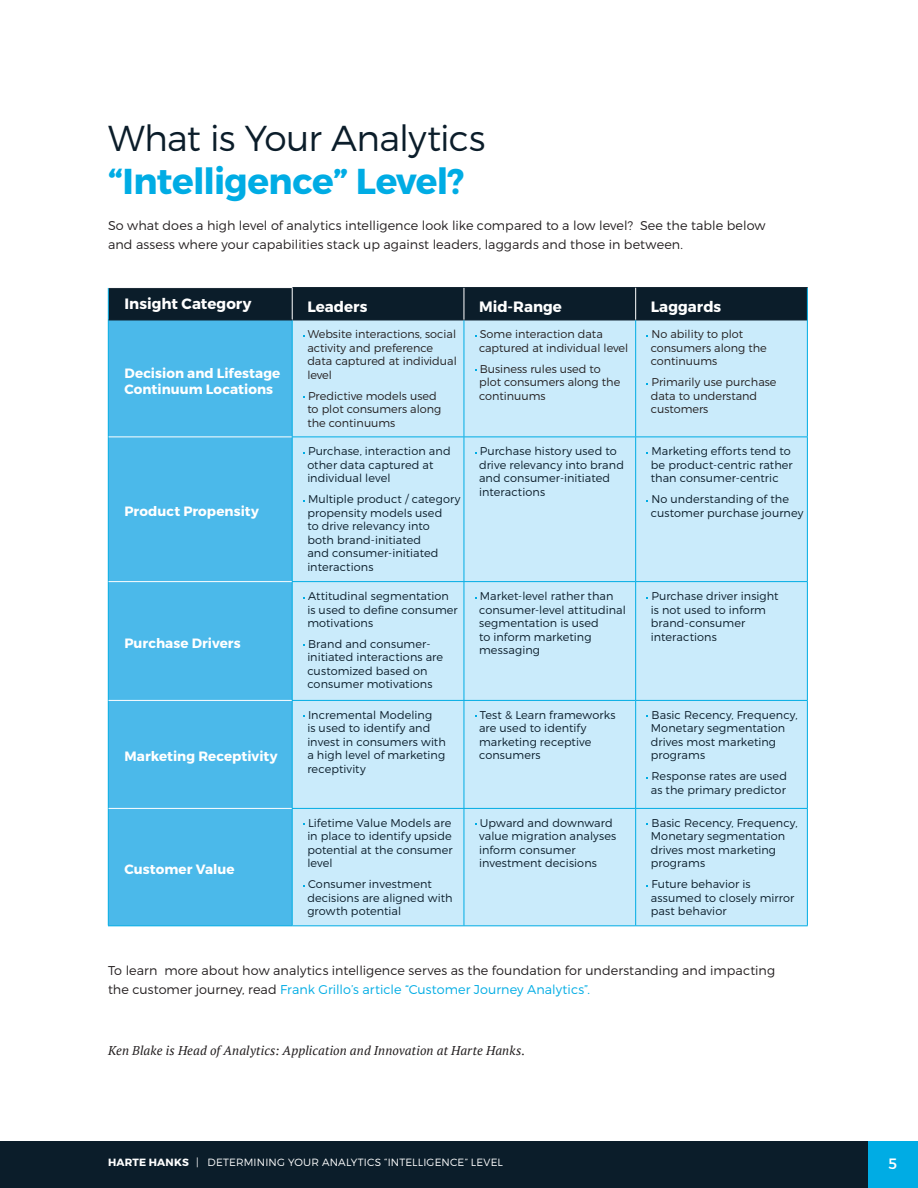
<style>
.page{position:relative;width:918px;height:1188px;background:#fff}
.page>*{position:absolute;margin:0;border:0;box-sizing:border-box;transform-origin:0 0}
.BODY_-_Headline{font:700 36px/43.2px "Montserrat";letter-spacing:-.02em;color:#00ace4}
.FOOTER_-_HH{font:700 15px "Montserrat";color:#fff}
.t1{font:15px "Montserrat";color:#fff}
.FOOTER_-_HH-2{font:700 13.5px/16.2px "Montserrat";letter-spacing:.005em;color:#fff}
.BODY_-_Copy{font:300 12.75px/19.5px "Montserrat";letter-spacing:.005em;color:#231f20}
.BODY_-_Copy-2{font:italic 12.75px "PT Serif";letter-spacing:.01em;color:#231f20}
.FOOTER_-_HH-3{font:300 11.25px/13.5px "Montserrat";letter-spacing:.01em;color:#0b1d2a}
.t2{font:300 11.25px/13.5px "Montserrat";color:#231f20}
.t3{font:300 10.5px "Montserrat";letter-spacing:.015em;color:#fff}
.s1{font-weight:300;color:#0b1d2a}
.s2{color:#00ace4}
.s3{font-weight:700}
</style>
<div class="page">
<div style="left:867px;top:1141px;width:51px;height:47px;background:#00ace4"></div>
<div style="left:0;top:1141px;width:867px;height:47px;background:#0b1d2a"></div>
<div style="left:109px;top:288px;width:698px;height:32px;background:#0b1d2a"></div>
<div style="left:109px;top:321px;width:183px;height:605px;background:#4bb9ea"></div>
<div style="left:293px;top:321px;width:514px;height:605px;background:#caebfb"></div>
<hr style="left:108px;top:288px;width:1px;height:32px;background:#00ace4">
<hr style="left:108px;top:320px;width:1px;height:117px;background:#00ace4">
<hr style="left:108px;top:437px;width:1px;height:145px;background:#00ace4">
<hr style="left:108px;top:582px;width:1px;height:118px;background:#00ace4">
<hr style="left:108px;top:700px;width:1px;height:108px;background:#00ace4">
<hr style="left:108px;top:808px;width:1px;height:118px;background:#00ace4">
<hr style="left:292px;top:926px;width:172px;height:1px;background:#00ace4">
<hr style="left:464px;top:926px;width:172px;height:1px;background:#00ace4">
<hr style="left:636px;top:926px;width:172px;height:1px;background:#00ace4">
<hr style="left:109px;top:437px;width:183px;height:1px;background:#fff">
<hr style="left:109px;top:581px;width:183px;height:1px;background:#fff">
<hr style="left:109px;top:700px;width:183px;height:1px;background:#fff">
<hr style="left:109px;top:808px;width:183px;height:1px;background:#fff">
<hr style="left:108px;top:926px;width:184px;height:1px;background:#00ace4">
<hr style="left:293px;top:287px;width:171px;height:1px;background:#0b1d2a">
<hr style="left:464px;top:287px;width:172px;height:1px;background:#0b1d2a">
<hr style="left:636px;top:287px;width:172px;height:1px;background:#0b1d2a">
<hr style="left:292px;top:320px;width:172px;height:1px;background:#0b1d2a">
<hr style="left:464px;top:320px;width:172px;height:1px;background:#0b1d2a">
<hr style="left:636px;top:320px;width:171px;height:1px;background:#0b1d2a">
<hr style="left:807px;top:288px;width:1px;height:32px;background:#00ace4">
<hr style="left:292px;top:320px;width:1px;height:117px;background:#00ace4">
<hr style="left:464px;top:320px;width:1px;height:117px;background:#00ace4">
<hr style="left:635px;top:320px;width:1px;height:117px;background:#00ace4">
<hr style="left:807px;top:320px;width:1px;height:117px;background:#00ace4">
<hr style="left:292px;top:437px;width:172px;height:1px;background:#00ace4">
<hr style="left:292px;top:437px;width:1px;height:144px;background:#00ace4">
<hr style="left:464px;top:437px;width:172px;height:1px;background:#00ace4">
<hr style="left:464px;top:437px;width:1px;height:144px;background:#00ace4">
<hr style="left:636px;top:437px;width:172px;height:1px;background:#00ace4">
<hr style="left:635px;top:437px;width:1px;height:144px;background:#00ace4">
<hr style="left:807px;top:437px;width:1px;height:144px;background:#00ace4">
<hr style="left:292px;top:581px;width:172px;height:1px;background:#00ace4">
<hr style="left:292px;top:582px;width:1px;height:118px;background:#00ace4">
<hr style="left:464px;top:581px;width:172px;height:1px;background:#00ace4">
<hr style="left:464px;top:582px;width:1px;height:118px;background:#00ace4">
<hr style="left:636px;top:581px;width:172px;height:1px;background:#00ace4">
<hr style="left:635px;top:582px;width:1px;height:118px;background:#00ace4">
<hr style="left:807px;top:582px;width:1px;height:118px;background:#00ace4">
<hr style="left:292px;top:700px;width:172px;height:1px;background:#00ace4">
<hr style="left:292px;top:701px;width:1px;height:107px;background:#00ace4">
<hr style="left:464px;top:700px;width:172px;height:1px;background:#00ace4">
<hr style="left:464px;top:701px;width:1px;height:107px;background:#00ace4">
<hr style="left:636px;top:700px;width:172px;height:1px;background:#00ace4">
<hr style="left:635px;top:701px;width:1px;height:107px;background:#00ace4">
<hr style="left:807px;top:701px;width:1px;height:107px;background:#00ace4">
<hr style="left:292px;top:808px;width:172px;height:1px;background:#00ace4">
<hr style="left:292px;top:809px;width:1px;height:117px;background:#00ace4">
<hr style="left:464px;top:808px;width:172px;height:1px;background:#00ace4">
<hr style="left:464px;top:809px;width:1px;height:117px;background:#00ace4">
<hr style="left:636px;top:808px;width:172px;height:1px;background:#00ace4">
<hr style="left:635px;top:809px;width:1px;height:117px;background:#00ace4">
<hr style="left:807px;top:809px;width:1px;height:117px;background:#00ace4">
<hr style="left:292px;top:288px;width:1px;height:32px;background:#fff">
<hr style="left:464px;top:288px;width:1px;height:32px;background:#fff">
<hr style="left:635px;top:288px;width:1px;height:32px;background:#fff">
<hr style="left:109px;top:320px;width:183px;height:1px;background:#0b1d2a">
<p class="BODY_-_Headline" style="left:108px;top:117px;width:379px"><span class="s1">What is Your Analytics </span>“Intelligence” Level?</p>
<p class="BODY_-_Copy" style="left:108px;top:215px;width:659px">So what does a high level of analytics intelligence look like compared to a low level? See the table below and assess where your capabilities stack up against leaders, laggards and those in between.</p>
<p class="FOOTER_-_HH" style="left:124px;top:294px;width:128px">Insight Category</p>
<p class="FOOTER_-_HH" style="left:307px;top:297px;width:62px">Leaders</p>
<p class="FOOTER_-_HH" style="left:479px;top:297px;width:84px">Mid-Range</p>
<p class="FOOTER_-_HH" style="left:651px;top:297px;width:72px">Laggards</p>
<p class="FOOTER_-_HH-2" style="left:124px;top:365px;width:157px">Decision and Lifestage<br>Continuum Locations</p>
<p class="FOOTER_-_HH-2" style="left:124px;top:503px;width:136px">Product Propensity</p>
<p class="FOOTER_-_HH-2" style="left:124px;top:635px;width:118px">Purchase Drivers</p>
<p class="FOOTER_-_HH-2" style="left:124px;top:748px;width:155px">Marketing Receptivity</p>
<p class="FOOTER_-_HH-2" style="left:124px;top:861px;width:112px">Customer Value</p>
<p class="t2" style="left:307px;top:327px;width:151px">Website interactions, social activity and preference data captured at individual level</p>
<p class="t2" style="left:307px;top:389px;width:136px">Predictive models used to plot consumers along the continuums</p>
<p class="FOOTER_-_HH-3" style="left:307px;top:444px;width:145px">Purchase, interaction and other data captured at individual level</p>
<p class="FOOTER_-_HH-3" style="left:307px;top:492px;width:155px">Multiple product / category propensity models used<br>to drive relevancy into<br>both brand-initiated<br>and consumer-initiated interactions</p>
<p class="FOOTER_-_HH-3" style="left:307px;top:589px;width:152px">Attitudinal segmentation is used to define consumer motivations</p>
<p class="FOOTER_-_HH-3" style="left:307px;top:637px;width:137px">Brand and consumer&shy;initiated interactions are customized based on consumer motivations</p>
<p class="t2" style="left:479px;top:327px;width:151px">Some interaction data captured at individual level</p>
<p class="t2" style="left:479px;top:362px;width:143px">Business rules used to plot consumers along the continuums</p>
<p class="t2" style="left:651px;top:327px;width:118px">No ability to plot consumers along the continuums</p>
<p class="t2" style="left:651px;top:375px;width:127px">Primarily use purchase data to understand customers</p>
<p class="FOOTER_-_HH-3" style="left:479px;top:444px;width:146px">Purchase history used to drive relevancy into brand and consumer-initiated interactions</p>
<p class="FOOTER_-_HH-3" style="left:651px;top:444px;width:144px">Marketing efforts tend to be product-centric rather than consumer-centric</p>
<p class="FOOTER_-_HH-3" style="left:651px;top:492px;width:154px">No understanding of the customer purchase journey</p>
<p class="FOOTER_-_HH-3" style="left:479px;top:589px;width:148px">Market-level rather than consumer-level attitudinal segmentation is used<br>to inform marketing messaging</p>
<p class="FOOTER_-_HH-3" style="left:651px;top:589px;width:129px">Purchase driver insight is not used to inform brand-consumer interactions</p>
<p class="FOOTER_-_HH-3" style="left:307px;top:708px;width:140px">Incremental Modeling<br>is used to identify and invest in consumers with a high level of marketing receptivity</p>
<p class="FOOTER_-_HH-3" style="left:479px;top:708px;width:138px">Test &amp; Learn frameworks are used to identify marketing receptive consumers</p>
<p class="FOOTER_-_HH-3" style="left:651px;top:708px;width:148px">Basic Recency, Frequency,<br>Monetary segmentation drives most marketing programs</p>
<p class="FOOTER_-_HH-3" style="left:651px;top:769px;width:138px">Response rates are used as the primary predictor</p>
<p class="FOOTER_-_HH-3" style="left:307px;top:816px;width:147px;text-align:justify">Lifetime Value Models are in place to identify upside potential at the consumer level</p>
<p class="FOOTER_-_HH-3" style="left:307px;top:877px;width:147px">Consumer investment decisions are aligned with growth potential</p>
<p class="FOOTER_-_HH-3" style="left:479px;top:816px;width:139px">Upward and downward value migration analyses inform consumer investment decisions</p>
<p class="FOOTER_-_HH-3" style="left:651px;top:816px;width:148px">Basic Recency, Frequency,<br>Monetary segmentation drives most marketing programs</p>
<p class="FOOTER_-_HH-3" style="left:651px;top:877px;width:145px">Future behavior is assumed to closely mirror past behavior</p>
<p class="BODY_-_Copy" style="left:108px;top:960px;width:669px">To learn more about how analytics intelligence serves as the foundation for understanding and impacting the customer journey, read <span class="s2">Frank Grillo’s article “Customer Journey Analytics”.</span></p>
<p class="BODY_-_Copy-2" style="left:108px;top:1042px;width:419px">Ken Blake is Head of Analytics: Application and Innovation at Harte Hanks.</p>
<p class="t3" style="left:108px;top:1156px;width:396px"><span class="s3">HARTE HANKS</span> | DETERMINING YOUR ANALYTICS “INTELLIGENCE” LEVEL</p>
<h2 class="t1" style="left:889px;top:1154px;width:10px">5</h2>
</div>
